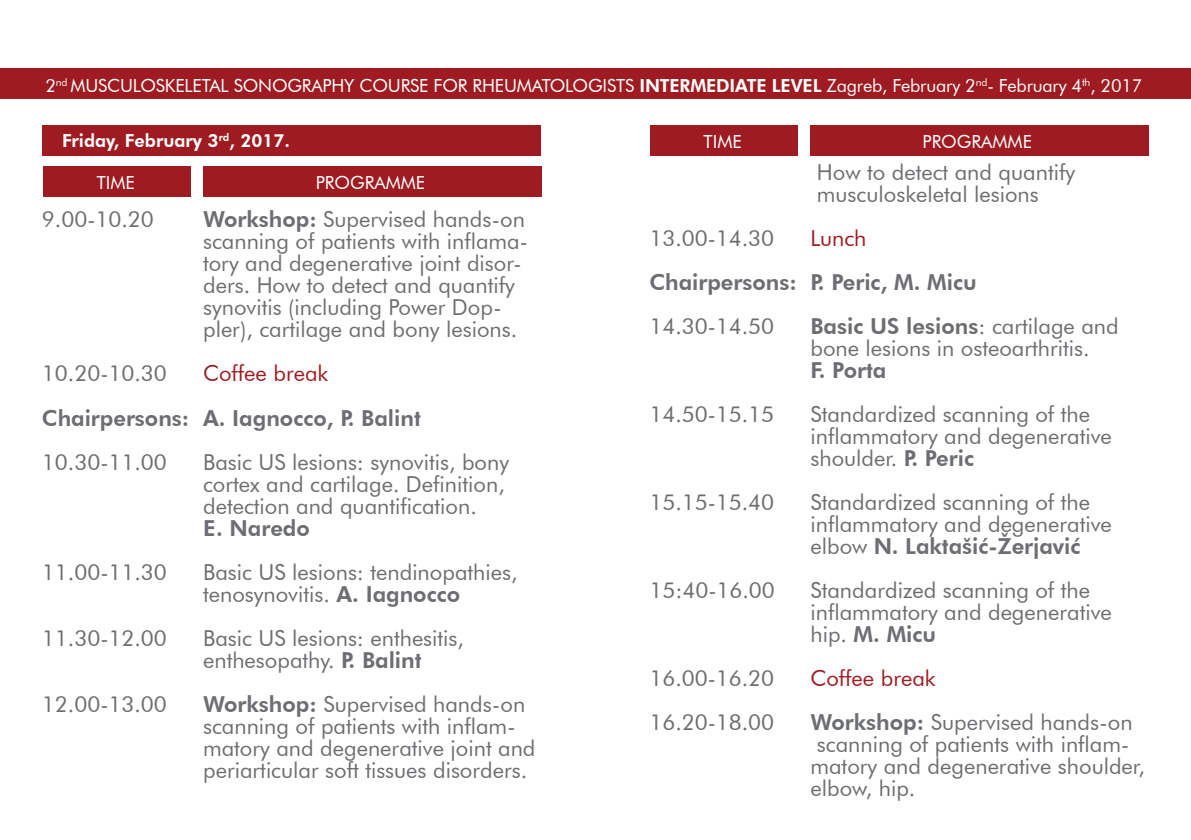
<style>
.page{position:relative;width:1191px;height:840px;background:#fff}
.page>*{position:absolute;margin:0;border:0;box-sizing:border-box;transform-origin:0 0}
.t1{font:22px/22px "Futura BT";color:#6d6e71}
.t2{font:800 22px/44px "Futura BT";color:#6d6e71}
.t3{font:22px "Futura BT";color:#9e1c21}
.t4{font:18px "Futura BT";letter-spacing:-.01em;color:#fff}
.t5{font:800 18px "Futura BT";color:#fff}
.s1{font-weight:800}
.s2{font-weight:400}
.s3{color:#9e1c21}
</style>
<div class="page">
<div style="left:0;top:68px;width:1191px;height:31px;background:#9e1c21"></div>
<div style="left:42px;top:125px;width:499px;height:30px;background:#9e1c21"></div>
<div style="left:43px;top:166px;width:148px;height:31px;background:#9e1c21"></div>
<div style="left:204px;top:166px;width:338px;height:31px;background:#9e1c21"></div>
<div style="left:650px;top:125px;width:148px;height:31px;background:#9e1c21"></div>
<div style="left:810px;top:125px;width:339px;height:31px;background:#9e1c21"></div>
<p class="t4" style="left:45px;top:74px;width:1098px">2<sup>nd</sup> MUSCULOSKELETAL SONOGRAPHY COURSE FOR RHEUMATOLOGISTS <span class="s1">INTERMEDIATE LEVEL</span> Zagreb, February 2<sup>nd</sup>- February 4<sup>th</sup>, 2017</p>
<p class="t5" style="left:62px;top:129px;width:229px">Friday, February 3<sup>rd</sup>, 2017.</p>
<p class="t4" style="left:97px;top:172px;width:40px">TIME</p>
<p class="t4" style="left:316px;top:172px;width:111px">PROGRAMME</p>
<p class="t1" style="left:42px;top:208px;width:113px">9.00-10.20</p>
<p class="t1" style="left:203px;top:208px;width:326px"><span class="s1">Workshop:</span> Supervised hands-on scanning of patients with inflama&shy;tory and degenerative joint disor&shy;ders. How to detect and quantify synovitis (including Power Dop&shy;pler), cartilage and bony lesions.</p>
<p class="t3" style="left:203px;top:360px;width:127px">Coffee break</p>
<p class="t2" style="left:203px;top:395px;width:219px">A. Iagnocco, P. Balint</p>
<p class="t1" style="left:203px;top:450px;width:307px">Basic US lesions: synovitis, bony cortex and cartilage. Definition, detection and quantification.</p>
<p class="t2" style="left:203px;top:505px;width:108px">E. Naredo</p>
<p class="t1" style="left:203px;top:560px;width:316px">Basic US lesions: tendinopathies, tenosynovitis. <span class="s1">A. Iagnocco</span></p>
<p class="t1" style="left:203px;top:626px;width:262px">Basic US lesions: enthesitis, enthesopathy. <span class="s1">P. Balint</span></p>
<p class="t1" style="left:203px;top:692px;width:334px"><span class="s1">Workshop:</span> Supervised hands-on scanning of patients with inflam&shy;matory and degenerative joint and periarticular soft tissues disorders.</p>
<p class="t1" style="left:42px;top:362px;width:126px">10.20-10.30</p>
<p class="t2" style="left:42px;top:395px;width:149px">Chairpersons:</p>
<p class="t1" style="left:42px;top:450px;width:126px">10.30-11.00</p>
<p class="t1" style="left:42px;top:560px;width:126px">11.00-11.30</p>
<p class="t1" style="left:42px;top:626px;width:126px">11.30-12.00</p>
<p class="t1" style="left:42px;top:692px;width:126px">12.00-13.00</p>
<p class="t4" style="left:703px;top:131px;width:40px">TIME</p>
<p class="t4" style="left:922px;top:131px;width:111px">PROGRAMME</p>
<p class="t1" style="left:649px;top:226px;width:126px">13.00-14.30</p>
<p class="t2" style="left:649px;top:259px;width:149px">Chairpersons:</p>
<p class="t1" style="left:649px;top:314px;width:126px">14.30-14.50</p>
<p class="t1" style="left:649px;top:402px;width:126px">14.50-15.15</p>
<p class="t1" style="left:649px;top:490px;width:126px">15.15-15.40</p>
<p class="t1" style="left:649px;top:578px;width:127px">15:40-16.00</p>
<p class="t1" style="left:649px;top:655px;width:126px;line-height:44px">16.00-16.20<br>16.20-18.00</p>
<p class="t1" style="left:817px;top:160px;width:260px">How to detect and quantify musculoskeletal lesions</p>
<p class="t3" style="left:810px;top:224px;width:58px">Lunch</p>
<p class="t2" style="left:810px;top:259px;width:310px">P. Peric, M. Micu<br>Basic US lesions<span class="s2">: cartilage and</span></p>
<p class="t1" style="left:810px;top:336px;width:281px">bone lesions in osteoarthritis.</p>
<p class="t2" style="left:810px;top:347px;width:77px">F. Porta</p>
<p class="t1" style="left:810px;top:402px;width:303px">Standardized scanning of the inflammatory and degenerative shoulder. <span class="s1">P. Peric</span></p>
<p class="t1" style="left:810px;top:490px;width:303px">Standardized scanning of the inflammatory and degenerative elbow <span class="s1">N. Laktašić-Žerjavić</span></p>
<p class="t1" style="left:810px;top:578px;width:303px">Standardized scanning of the inflammatory and degenerative hip. <span class="s1">M. Micu</span></p>
<p class="t1" style="left:810px;top:655px;width:324px;line-height:44px"><span class="s3">Coffee break<br></span><span class="s1">Workshop:</span> Supervised hands-on</p>
<p class="t1" style="left:810px;top:732px;width:336px">scanning of patients with inflam&shy;matory and degenerative shoulder, elbow, hip.</p>
</div>
